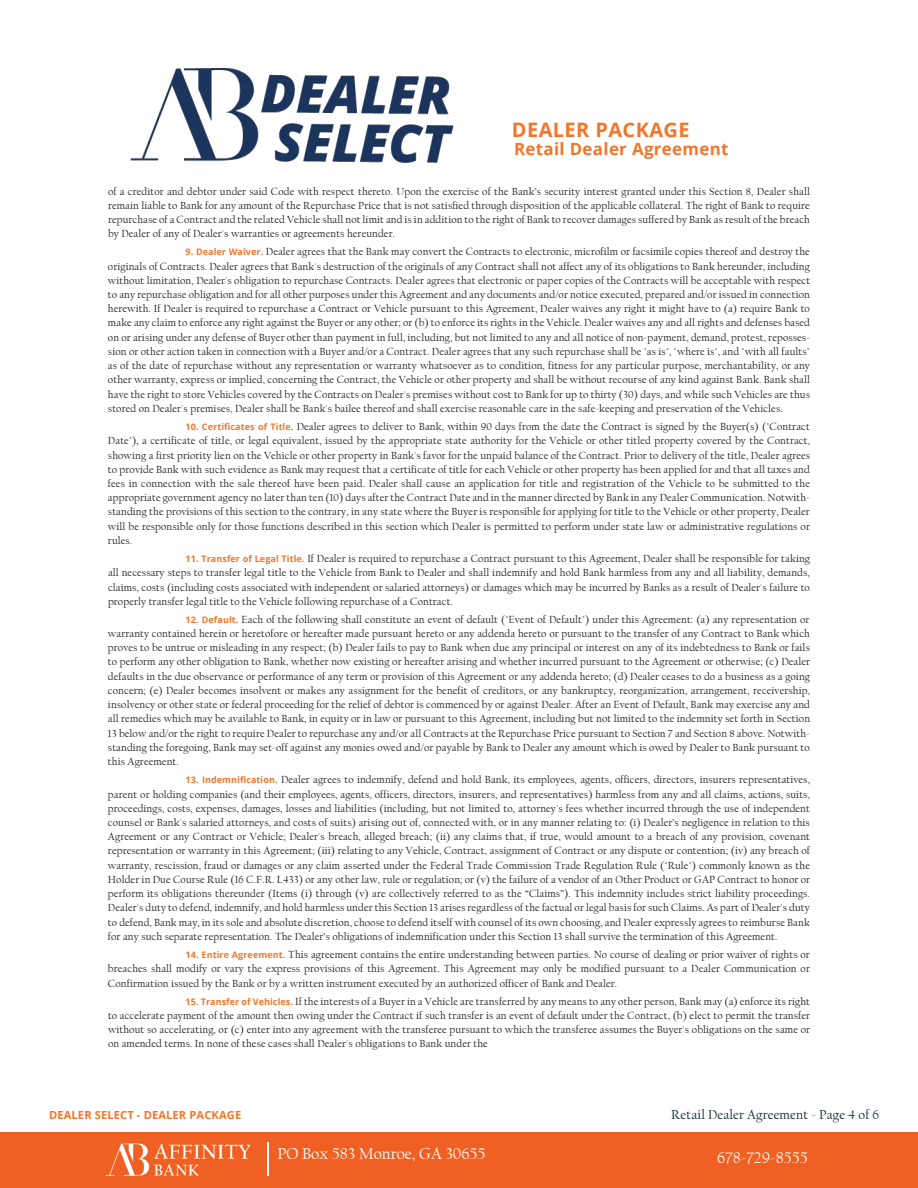
<style>
.page{position:relative;width:918px;height:1188px;background:#fff}
.page>*{position:absolute;margin:0;border:0;box-sizing:border-box;transform-origin:0 0}
.t1{font:700 19.95px "Open Sans";letter-spacing:.02em;color:#f37529}
.t2{font:700 16.8px "Open Sans";letter-spacing:.02em;color:#f37529}
.t3{font:16.5px "Californian FB";color:#fff}
.t4{font:16.5px "Californian FB";color:#fff}
.t5{font:13.5px "Californian FB";letter-spacing:.01em;color:#102a39}
.t6{font:700 11.1px "Open Sans";letter-spacing:.01em;color:#f37529}
.t7{font:10.8px/14.2px "Californian FB";letter-spacing:.01em;color:#231f20;text-align:justify}
.s1{font-family:"Open Sans";font-weight:700;font-size:9px;color:#f37529}
</style>
<div class="page">
<div style="left:0;top:1132px;width:918px;height:56px;background:#ef6022"></div>
<img style="left:105px;top:1143px;width:146px;height:33px">
<hr style="left:267px;top:1142px;width:2px;height:33px;background:#fff">
<img style="left:130px;top:68px;width:324px;height:95px">
<h1 class="t1" style="left:512px;top:116px;width:179px">DEALER PACKAGE</h1>
<h2 class="t2" style="left:514px;top:137px;width:216px">Retail Dealer Agreement</h2>
<p class="t7" style="left:108px;top:184px;width:704px">of a creditor and debtor under said Code with respect thereto. Upon the exercise of the Bank’s security interest granted under this Section 8, Dealer shall remain liable to Bank for any amount of the Repurchase Price that is not satisfied through disposition of the applicable collateral. The right of Bank to require repurchase of a Contract and the related Vehicle shall not limit and is in addition to the right of Bank to recover damages suffered by Bank as result of the breach by Dealer of any of Dealer's warranties or agreements hereunder.</p>
<p class="t7" style="left:108px;top:245px;width:704px;text-indent:78px"><span class="s1">9. Dealer Waiver.</span> Dealer agrees that the Bank may convert the Contracts to electronic, microfilm or facsimile copies thereof and destroy the originals of Contracts. Dealer agrees that Bank's destruction of the originals of any Contract shall not affect any of its obligations to Bank hereunder, including without limitation, Dealer's obligation to repurchase Contracts. Dealer agrees that electronic or paper copies of the Contracts will be acceptable with respect to any repurchase obligation and for all other purposes under this Agreement and any documents and/or notice executed, prepared and/or issued in connection herewith. If Dealer is required to repurchase a Contract or Vehicle pursuant to this Agreement, Dealer waives any right it might have to (a) require Bank to make any claim to enforce any right against the Buyer or any other; or (b) to enforce its rights in the Vehicle. Dealer waives any and all rights and defenses based on or arising under any defense of Buyer other than payment in full, including, but not limited to any and all notice of non-payment, demand, protest, reposses&shy;sion or other action taken in connection with a Buyer and/or a Contract. Dealer agrees that any such repurchase shall be "as is", "where is", and "with all faults" as of the date of repurchase without any representation or warranty whatsoever as to condition, fitness for any particular purpose, merchantability, or any other warranty, express or implied, concerning the Contract, the Vehicle or other property and shall be without recourse of any kind against Bank. Bank shall have the right to store Vehicles covered by the Contracts on Dealer's premises without cost to Bank for up to thirty (30) days, and while such Vehicles are thus stored on Dealer's premises, Dealer shall be Bank's bailee thereof and shall exercise reasonable care in the safe-keeping and preservation of the Vehicles.</p>
<p class="t7" style="left:108px;top:420px;width:704px;text-indent:78px"><span class="s1">10. Certificates of Title.</span> Dealer agrees to deliver to Bank, within 90 days from the date the Contract is signed by the Buyer(s) ("Contract Date"), a certificate of title, or legal equivalent, issued by the appropriate state authority for the Vehicle or other titled property covered by the Contract, showing a first priority lien on the Vehicle or other property in Bank's favor for the unpaid balance of the Contract. Prior to delivery of the title, Dealer agrees to provide Bank with such evidence as Bank may request that a certificate of title for each Vehicle or other property has been applied for and that all taxes and fees in connection with the sale thereof have been paid. Dealer shall cause an application for title and registration of the Vehicle to be submitted to the appropriate government agency no later than ten (10) days after the Contract Date and in the manner directed by Bank in any Dealer Communication. Notwith&shy;standing the provisions of this section to the contrary, in any state where the Buyer is responsible for applying for title to the Vehicle or other property, Dealer will be responsible only for those functions described in this section which Dealer is permitted to perform under state law or administrative regulations or rules.</p>
<p class="t7" style="left:108px;top:552px;width:704px;text-indent:78px"><span class="s1">11. Transfer of Legal Title.</span> If Dealer is required to repurchase a Contract pursuant to this Agreement, Dealer shall be responsible for taking all necessary steps to transfer legal title to the Vehicle from Bank to Dealer and shall indemnify and hold Bank harmless from any and all liability, demands, claims, costs (including costs associated with independent or salaried attorneys) or damages which may be incurred by Banks as a result of Dealer's failure to properly transfer legal title to the Vehicle following repurchase of a Contract.</p>
<p class="t7" style="left:108px;top:612px;width:704px;text-indent:78px"><span class="s1">12. Default.</span> Each of the following shall constitute an event of default ("Event of Default") under this Agreement: (a) any representation or warranty contained herein or heretofore or hereafter made pursuant hereto or any addenda hereto or pursuant to the transfer of any Contract to Bank which proves to be untrue or misleading in any respect; (b) Dealer fails to pay to Bank when due any principal or interest on any of its indebtedness to Bank or fails to perform any other obligation to Bank, whether now existing or hereafter arising and whether incurred pursuant to the Agreement or otherwise; (c) Dealer defaults in the due observance or performance of any term or provision of this Agreement or any addenda hereto; (d) Dealer ceases to do a business as a going concern; (e) Dealer becomes insolvent or makes any assignment for the benefit of creditors, or any bankruptcy, reorganization, arrangement, receivership, insolvency or other state or federal proceeding for the relief of debtor is commenced by or against Dealer. After an Event of Default, Bank may exercise any and all remedies which may be available to Bank, in equity or in law or pursuant to this Agreement, including but not limited to the indemnity set forth in Section 13 below and/or the right to require Dealer to repurchase any and/or all Contracts at the Repurchase Price pursuant to Section 7 and Section 8 above. Notwith&shy;standing the foregoing, Bank may set-off against any monies owed and/or payable by Bank to Dealer any amount which is owed by Dealer to Bank pursuant to this Agreement.</p>
<p class="t7" style="left:108px;top:773px;width:704px;text-indent:78px"><span class="s1">13. Indemnification.</span> Dealer agrees to indemnify, defend and hold Bank, its employees, agents, officers, directors, insurers representatives, parent or holding companies (and their employees, agents, officers, directors, insurers, and representatives) harmless from any and all claims, actions, suits, proceedings, costs, expenses, damages, losses and liabilities (including, but not limited to, attorney's fees whether incurred through the use of independent counsel or Bank's salaried attorneys, and costs of suits) arising out of, connected with, or in any manner relating to: (i) Dealer’s negligence in relation to this Agreement or any Contract or Vehicle; Dealer's breach, alleged breach; (ii) any claims that, if true, would amount to a breach of any provision, covenant representation or warranty in this Agreement; (iii) relating to any Vehicle, Contract, assignment of Contract or any dispute or contention; (iv) any breach of warranty, rescission, fraud or damages or any claim asserted under the Federal Trade Commission Trade Regulation Rule ("Rule") commonly known as the Holder in Due Course Rule (16 C.F.R. L433) or any other law, rule or regulation; or (v) the failure of a vendor of an Other Product or GAP Contract to honor or perform its obligations thereunder (Items (i) through (v) are collectively referred to as the “Claims”). This indemnity includes strict liability proceedings.<br>Dealer's duty to defend, indemnify, and hold harmless under this Section 13 arises regardless of the factual or legal basis for such Claims. As part of Dealer's duty to defend, Bank may, in its sole and absolute discretion, choose to defend itself with counsel of its own choosing, and Dealer expressly agrees to reimburse Bank for any such separate representation. The Dealer’s obligations of indemnification under this Section 13 shall survive the termination of this Agreement.</p>
<p class="t7" style="left:108px;top:948px;width:703px;text-indent:78px"><span class="s1">14. Entire Agreement.</span> This agreement contains the entire understanding between parties. No course of dealing or prior waiver of rights or breaches shall modify or vary the express provisions of this Agreement. This Agreement may only be modified pursuant to a Dealer Communication or Confirmation issued by the Bank or by a written instrument executed by an authorized officer of Bank and Dealer.</p>
<p class="t7" style="left:108px;top:994px;width:704px;text-indent:78px"><span class="s1">15. Transfer of Vehicles.</span> If the interests of a Buyer in a Vehicle are transferred by any means to any other person, Bank may (a) enforce its right to accelerate payment of the amount then owing under the Contract if such transfer is an event of default under the Contract, (b) elect to permit the transfer without so accelerating, or (c) enter into any agreement with the transferee pursuant to which the transferee assumes the Buyer's obligations on the same or on amended terms. In none of these cases shall Dealer's obligations to Bank under the</p>
<p class="t6" style="left:49px;top:1107px;width:194px">DEALER SELECT - DEALER PACKAGE</p>
<p class="t5" style="left:671px;top:1107px;width:209px">Retail Dealer Agreement - Page 4 of 6</p>
<h3 class="t3" style="left:277px;top:1144px;width:210px">PO Box 583 Monroe, GA 30655</h3>
<h3 class="t4" style="left:717px;top:1148px;width:92px">678-729-8555</h3>
</div>
